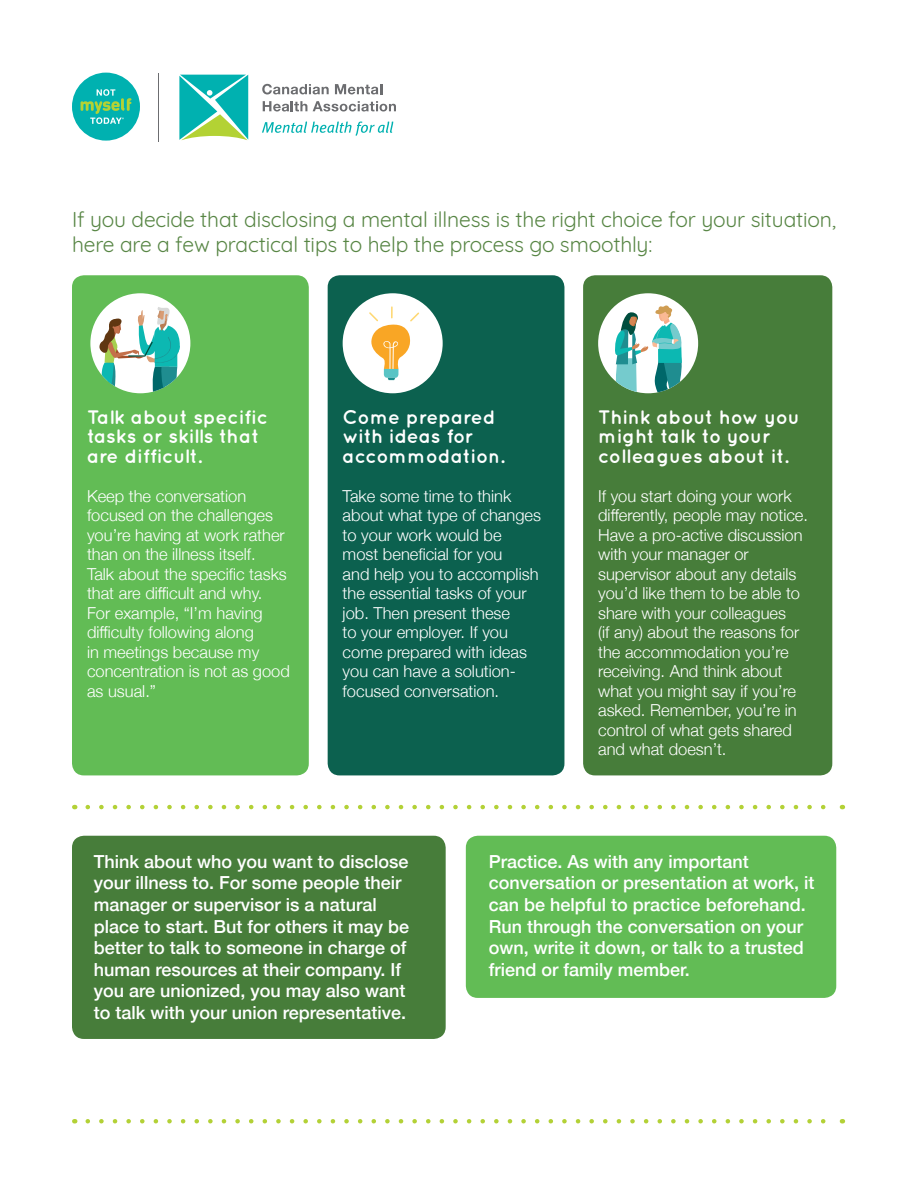
<style>
.page{position:relative;width:918px;height:1188px;background:#fff}
.page>*{position:absolute;margin:0;border:0;box-sizing:border-box;transform-origin:0 0}
.t1{font:21px/25.2px "Quicksand";letter-spacing:-.005em;color:#588645}
.t2{font:700 19.5px/19.5px "Quicksand";color:#fff}
.t3{font:500 18px/21.6px "Helvetica Neue";color:#fff}
.t4{font:300 16.5px/19.5px "Helvetica Neue";color:#fff}
</style>
<div class="page">
<div style="left:72px;top:275px;width:237px;height:500px;background:#62bc55;border-radius:12px"></div>
<div style="left:328px;top:275px;width:236px;height:500px;background:#0c614f;border-radius:12px"></div>
<div style="left:583px;top:275px;width:249px;height:500px;background:#477d3a;border-radius:12px"></div>
<div style="left:90px;top:293px;width:100px;height:100px;background:#fff;border-radius:50%"></div>
<svg style="left:99px;top:307px;width:83px;height:86px"></svg>
<div style="left:343px;top:293px;width:100px;height:100px;background:#fff;border-radius:50%"></div>
<div style="left:598px;top:293px;width:100px;height:100px;background:#fff;border-radius:50%"></div>
<svg style="left:614px;top:305px;width:70px;height:88px"></svg>
<svg style="left:179px;top:75px;width:69px;height:65px"></svg>
<svg style="left:262px;top:84px;width:67px;height:10px"></svg>
<svg style="left:335px;top:84px;width:47px;height:10px"></svg>
<svg style="left:263px;top:101px;width:44px;height:11px"></svg>
<svg style="left:313px;top:101px;width:83px;height:11px"></svg>
<svg style="left:262px;top:121px;width:131px;height:15px"></svg>
<hr style="left:158px;top:73px;width:1px;height:68px;background:#6c6d70">
<div style="left:72px;top:73px;width:68px;height:68px;background:#00b1b0;border-radius:50%"></div>
<svg style="left:81px;top:89px;width:50px;height:35px"></svg>
<svg style="left:88px;top:1119px;width:738px;height:5px"></svg>
<svg style="left:88px;top:805px;width:738px;height:4px"></svg>
<div style="left:72px;top:836px;width:374px;height:203px;background:#477d3a;border-radius:12px"></div>
<div style="left:466px;top:836px;width:370px;height:162px;background:#62bc55;border-radius:12px"></div>
<svg style="left:369px;top:306px;width:50px;height:74px"></svg>
<p class="t1" style="left:72px;top:204px;width:766px">If you decide that disclosing a mental illness is the right choice for your situation, here are a few practical tips to help the process go smoothly:</p>
<p class="t2" style="left:87px;top:407px;width:182px">Talk about specific tasks or skills that are difficult.</p>
<p class="t4" style="left:87px;top:485px;width:204px">Keep the conversation focused on the challenges you’re having at work rather than on the illness itself.<br>Talk about the specific tasks that are difficult and why.<br>For example, “I’m having difficulty following along<br>in meetings because my concentration is not as good as usual.”</p>
<p class="t2" style="left:343px;top:407px;width:164px">Come prepared with ideas for accommodation.</p>
<p class="t4" style="left:343px;top:485px;width:200px">Take some time to think about what type of changes to your work would be most beneficial for you<br>and help you to accomplish the essential tasks of your job. Then present these<br>to your employer. If you come prepared with ideas you can have a solution&shy;focused conversation.</p>
<p class="t2" style="left:598px;top:407px;width:203px">Think about how you might talk to your colleagues about it.</p>
<p class="t4" style="left:598px;top:485px;width:211px">If you start doing your work differently, people may notice.<br>Have a pro-active discussion with your manager or supervisor about any details you’d like them to be able to share with your colleagues<br>(if any) about the reasons for the accommodation you’re receiving. And think about what you might say if you’re asked. Remember, you’re in control of what gets shared and what doesn’t.</p>
<p class="t3" style="left:94px;top:849px;width:317px">Think about who you want to disclose your illness to. For some people their manager or supervisor is a natural place to start. But for others it may be better to talk to someone in charge of human resources at their company. If you are unionized, you may also want to talk with your union representative.</p>
<p class="t3" style="left:489px;top:849px;width:327px">Practice. As with any important conversation or presentation at work, it can be helpful to practice beforehand.<br>Run through the conversation on your own, write it down, or talk to a trusted friend or family member.</p>
</div>
